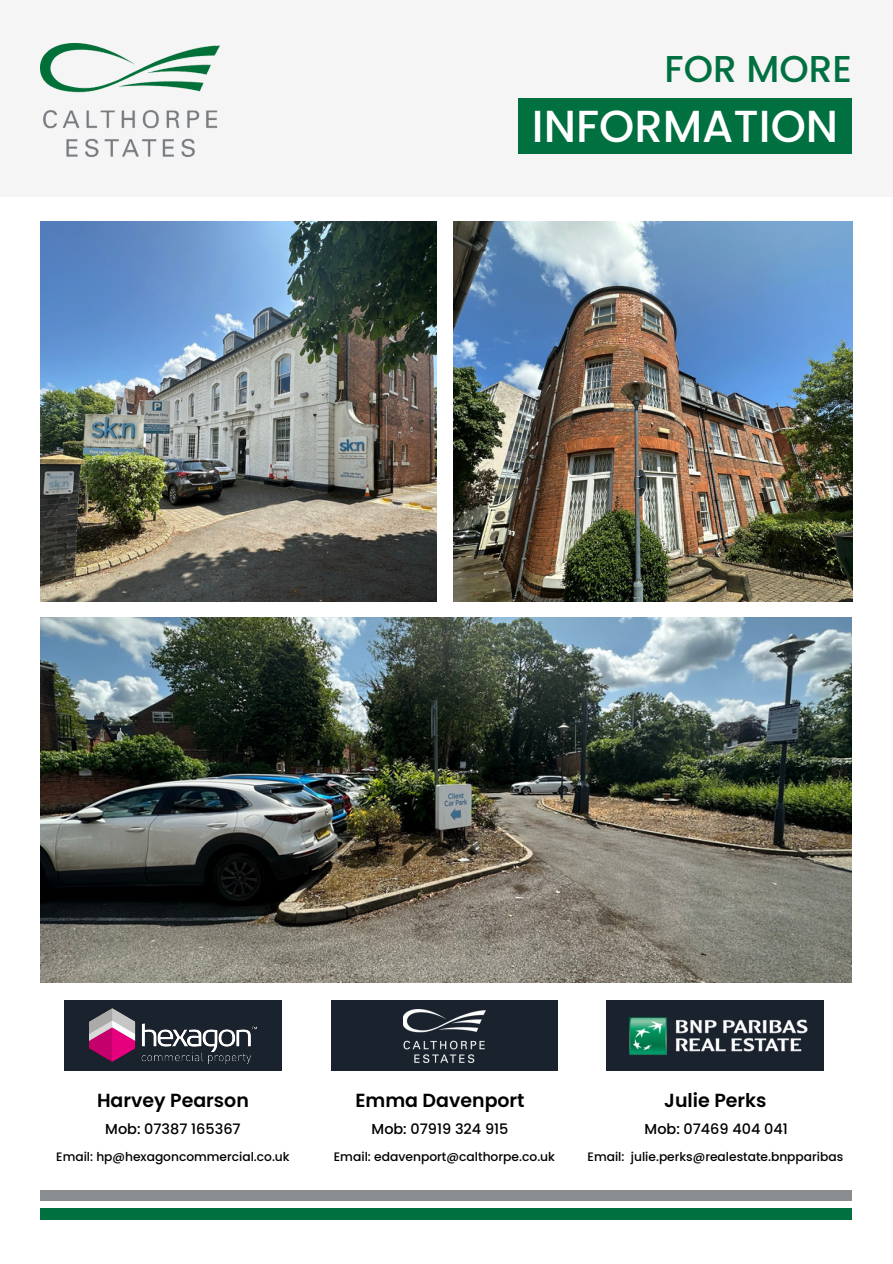
<style>
.page{position:relative;width:893px;height:1264px;background:#fff}
.page>*{position:absolute;margin:0;border:0;box-sizing:border-box;transform-origin:0 0}
.t1{font:500 44.85px "Poppins";color:#fff}
.t2{font:500 37.35px "Poppins";color:#007041}
.t3{font:600 18.9px "Poppins";color:#000}
.t4{font:500 14.4px "Poppins";color:#000}
.t5{font:500 12.3px "Poppins";color:#000}
.t6{font:500 12.15px "Poppins";color:#000}
</style>
<div class="page">
<div style="left:0;top:0;width:892px;height:197px;background:#f6f5f5"></div>
<div style="left:518px;top:98px;width:333px;height:55px;background:#007041"></div>
<div style="left:41px;top:1207px;width:810px;height:12px;background:#007041"></div>
<div style="left:41px;top:1189px;width:810px;height:11px;background:#8a8d8f"></div>
<img style="left:41px;top:43px;width:178px;height:114px">
<div style="left:331px;top:1000px;width:227px;height:70px;background:#19222d"></div>
<div style="left:64px;top:1000px;width:218px;height:70px;background:#19222d"></div>
<img style="left:89px;top:1008px;width:168px;height:55px">
<img style="left:403px;top:1009px;width:82px;height:52px">
<div style="left:606px;top:1000px;width:218px;height:70px;background:#19222d"></div>
<img style="left:629px;top:1017px;width:24px;height:38px">
<img style="left:653px;top:1017px;width:155px;height:38px">
<img style="left:41px;top:221px;width:395px;height:380px">
<img style="left:453px;top:221px;width:399px;height:380px">
<img style="left:41px;top:617px;width:810px;height:365px">
<p class="t2" style="left:664px;top:42px;width:189px">FOR MORE</p>
<p class="t1" style="left:532px;top:95px;width:308px">INFORMATION</p>
<p class="t3" style="left:97px;top:1086px;width:153px">Harvey Pearson</p>
<p class="t4" style="left:105px;top:1118px;width:137px">Mob: 07387 165367</p>
<p class="t6" style="left:56px;top:1147px;width:235px">Email: hp@hexagoncommercial.co.uk</p>
<p class="t3" style="left:355px;top:1086px;width:171px">Emma Davenport</p>
<p class="t4" style="left:371px;top:1118px;width:138px">Mob: 07919 324 915</p>
<p class="t5" style="left:334px;top:1147px;width:223px">Email: edavenport@calthorpe.co.uk</p>
<p class="t3" style="left:664px;top:1086px;width:104px">Julie Perks</p>
<p class="t4" style="left:644px;top:1118px;width:145px">Mob: 07469 404 041</p>
<p class="t6" style="left:587px;top:1148px;width:257px">Email: julie.perks@realestate.bnpparibas</p>
</div>
